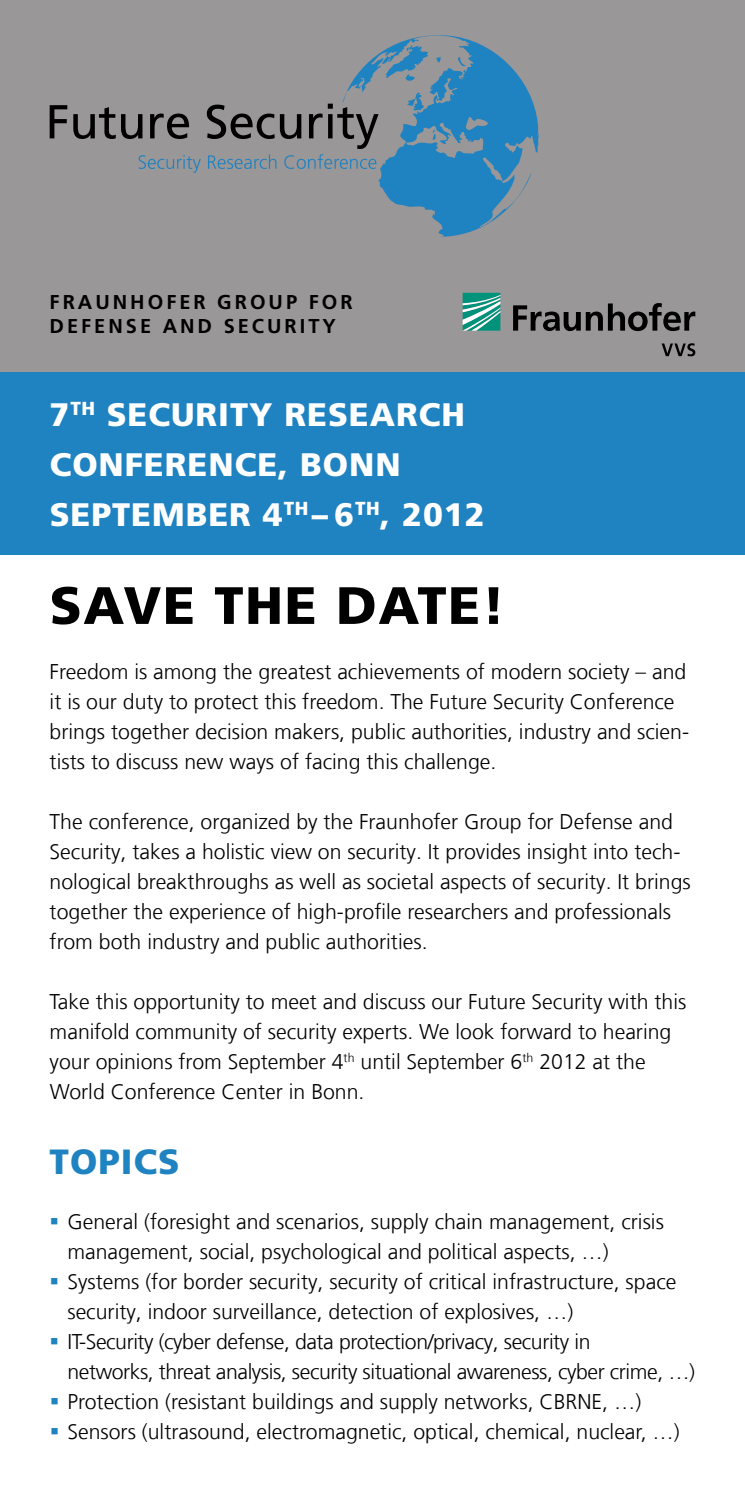
<style>
.page{position:relative;width:745px;height:1489px;background:#fff}
.page>*{position:absolute;margin:0;border:0;box-sizing:border-box;transform-origin:0 0}
.t1{font:900 52.5px "Frutiger LT Com";letter-spacing:.03em;color:#000}
.t2{font:900 35px "Frutiger LT Com";letter-spacing:.03em;color:#1f82c1}
.t3{font:900 32.5px/50px "Frutiger LT Com";letter-spacing:.03em;color:#fff}
.t4{font:300 21.25px/30px "Frutiger LT Com";color:#000}
.t5{font:700 20px/24px "Frutiger LT Com";letter-spacing:.15em;color:#000}
</style>
<div class="page">
<div style="left:0;top:0;width:744px;height:372px;background:#999797"></div>
<div style="left:0;top:372px;width:744px;height:182px;background:#1f82c1"></div>
<svg style="left:50px;top:105px;width:17px;height:33px"></svg>
<svg style="left:73px;top:107px;width:69px;height:32px"></svg>
<svg style="left:150px;top:113px;width:39px;height:26px"></svg>
<svg style="left:138px;top:155px;width:63px;height:18px"></svg>
<svg style="left:207px;top:35px;width:331px;height:202px"></svg>
<svg style="left:462px;top:293px;width:38px;height:37px"></svg>
<svg style="left:513px;top:303px;width:181px;height:28px"></svg>
<svg style="left:661px;top:343px;width:33px;height:13px"></svg>
<p class="t5" style="left:50px;top:290px;width:304px">FRAUNHOFER GROUP FOR<br>DEFENSE AND SECURITY</p>
<h3 class="t3" style="left:50px;top:389px;width:436px">7<sup>TH</sup> SECURITY RESEARCH<br>CONFERENCE, BONN<br>SEPTEMBER 4<sup>TH</sup> – 6<sup>TH</sup>, 2012</h3>
<h1 class="t1" style="left:50px;top:574px;width:456px">SAVE THE DATE!</h1>
<p class="t4" style="left:50px;top:656px;width:640px">Freedom is among the greatest achievements of modern society – and it is our duty to protect this freedom. The Future Security Conference brings together decision makers, public authorities, industry and scien&shy;tists to discuss new ways of facing this challenge.</p>
<p class="t4" style="left:50px;top:806px;width:642px">The conference, organized by the Fraunhofer Group for Defense and Security, takes a holistic view on security. It provides insight into tech&shy;nological breakthroughs as well as societal aspects of security. It brings together the experience of high-profile researchers and professionals from both industry and public authorities.</p>
<p class="t4" style="left:50px;top:986px;width:638px">Take this opportunity to meet and discuss our Future Security with this manifold community of security experts. We look forward to hearing your opinions from September 4<sup>th</sup> until September 6<sup>th</sup> 2012 at the World Conference Center in Bonn.</p>
<h2 class="t2" style="left:50px;top:1140px;width:131px">TOPICS</h2>
<p class="t4" style="left:67px;top:1206px;width:628px">General (foresight and scenarios, supply chain management, crisis management, social, psychological and political aspects, …)<br>Systems (for border security, security of critical infrastructure, space security, indoor surveillance, detection of explosives, …)<br>IT-Security (cyber defense, data protection/privacy, security in<br>networks, threat analysis, security situational awareness, cyber crime, …)<br>Protection (resistant buildings and supply networks, CBRNE, …)<br>Sensors (ultrasound, electromagnetic, optical, chemical, nuclear, …)</p>
</div>
